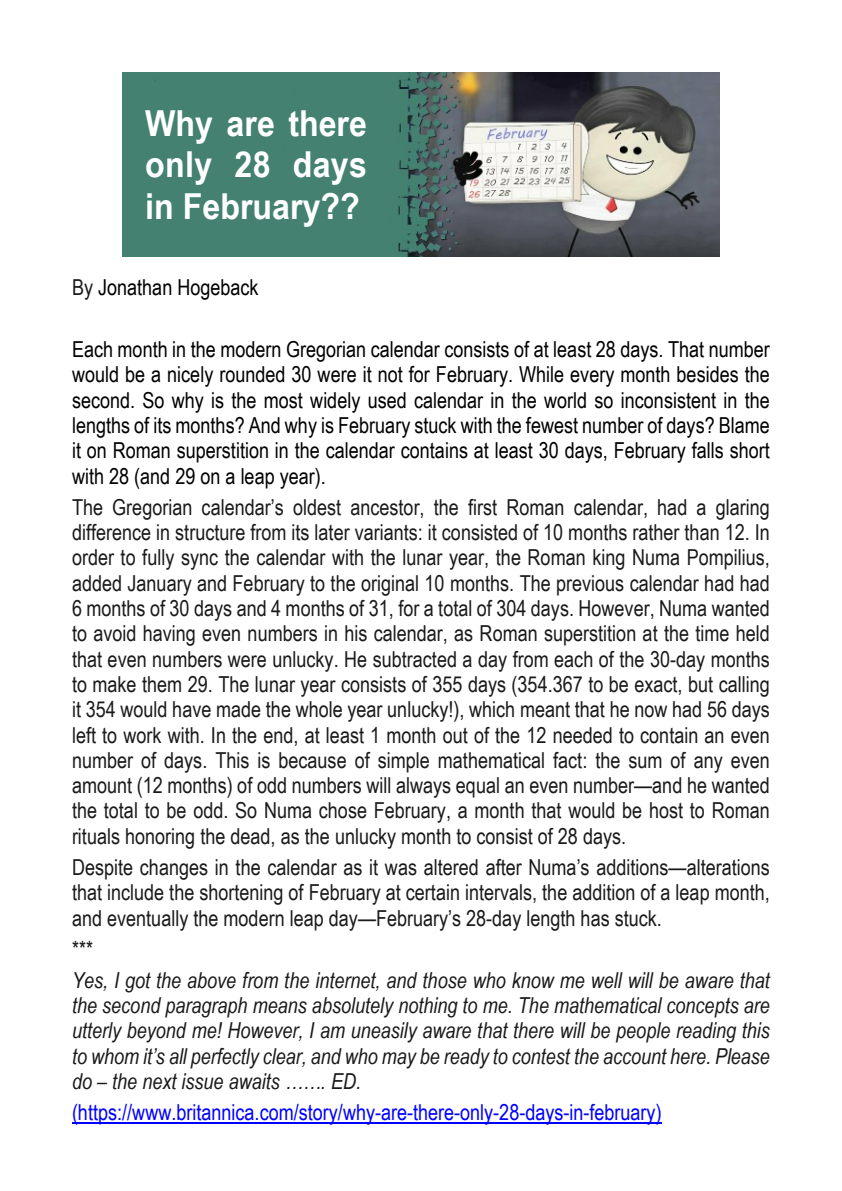
<style>
.page{position:relative;width:842px;height:1191px;background:#fff}
.page>*{position:absolute;margin:0;border:0;box-sizing:border-box;transform-origin:0 0}
.t1{font:700 35.8px/41.2px "Arial Narrow";color:#fff;text-align:justify;scale:1.1 1}
.t2{font:22px/25.2px "Arial Narrow";color:#1a1a1a;text-align:justify}
.t3{font:22px/25.2px "Arial Narrow";color:#000;text-align:justify}
.t4{font:italic 22px/25.2px "Arial Narrow";color:#1a1a1a;text-align:justify}
.t5{font:22px "Arial Narrow";color:#00f}
.s1{color:#1a1a1a}
</style>
<div class="page">
<hr style="left:78px;top:1121px;width:578px;height:2px;background:#00f">
<img style="left:123px;top:72px;width:596px;height:184px">
<h1 class="t1" style="left:145px;top:106px;width:203px">Why are there only 28 days in February??</h1>
<p class="t3" style="left:72px;top:276px;width:188px"><span class="s1">By</span> Jonathan Hogeback</p>
<p class="t3" style="left:72px;top:339px;width:699px">Each month in the modern Gregorian calendar consists of at least 28 days. That number would be a nicely rounded 30 were it not for February. While every month besides the second. So why is the most widely used calendar in the world so inconsistent in the lengths of its months? And why is February stuck with the fewest number of days? Blame it on Roman superstition in the calendar contains at least 30 days, February falls short with 28 (and 29 on a leap year).</p>
<p class="t2" style="left:72px;top:496px;width:699px">The Gregorian calendar’s oldest ancestor, the first Roman calendar, had a glaring difference in structure from its later variants: it consisted of 10 months rather than 12. In order to fully sync the calendar with the lunar year, the Roman king Numa Pompilius, added January and February to the original 10 months. The previous calendar had had 6 months of 30 days and 4 months of 31, for a total of 304 days. However, Numa wanted to avoid having even numbers in his calendar, as Roman superstition at the time held that even numbers were unlucky. He subtracted a day from each of the 30-day months to make them 29. The lunar year consists of 355 days (354.367 to be exact, but calling it 354 would have made the whole year unlucky!), which meant that he now had 56 days left to work with. In the end, at least 1 month out of the 12 needed to contain an even number of days. This is because of simple mathematical fact: the sum of any even amount (12 months) of odd numbers will always equal an even number—and he wanted the total to be odd. So Numa chose February, a month that would be host to Roman rituals honoring the dead, as the unlucky month to consist of 28 days.</p>
<p class="t2" style="left:72px;top:856px;width:699px">Despite changes in the calendar as it was altered after Numa’s additions—alterations that include the shortening of February at certain intervals, the addition of a leap month, and eventually the modern leap day—February’s 28-day length has stuck.</p>
<p class="t2" style="left:72px;top:938px;width:23px">***</p>
<p class="t4" style="left:72px;top:969px;width:699px">Yes, I got the above from the internet, and those who know me well will be aware that the second paragraph means absolutely nothing to me. The mathematical concepts are utterly beyond me! However, I am uneasily aware that there will be people reading this to whom it’s all perfectly clear, and who may be ready to contest the account here. Please do – the next issue awaits ……. ED.</p>
<p class="t5" style="left:72px;top:1104px;width:591px">(https://www.britannica.com/story/why-are-there-only-28-days-in-february)</p>
</div>
